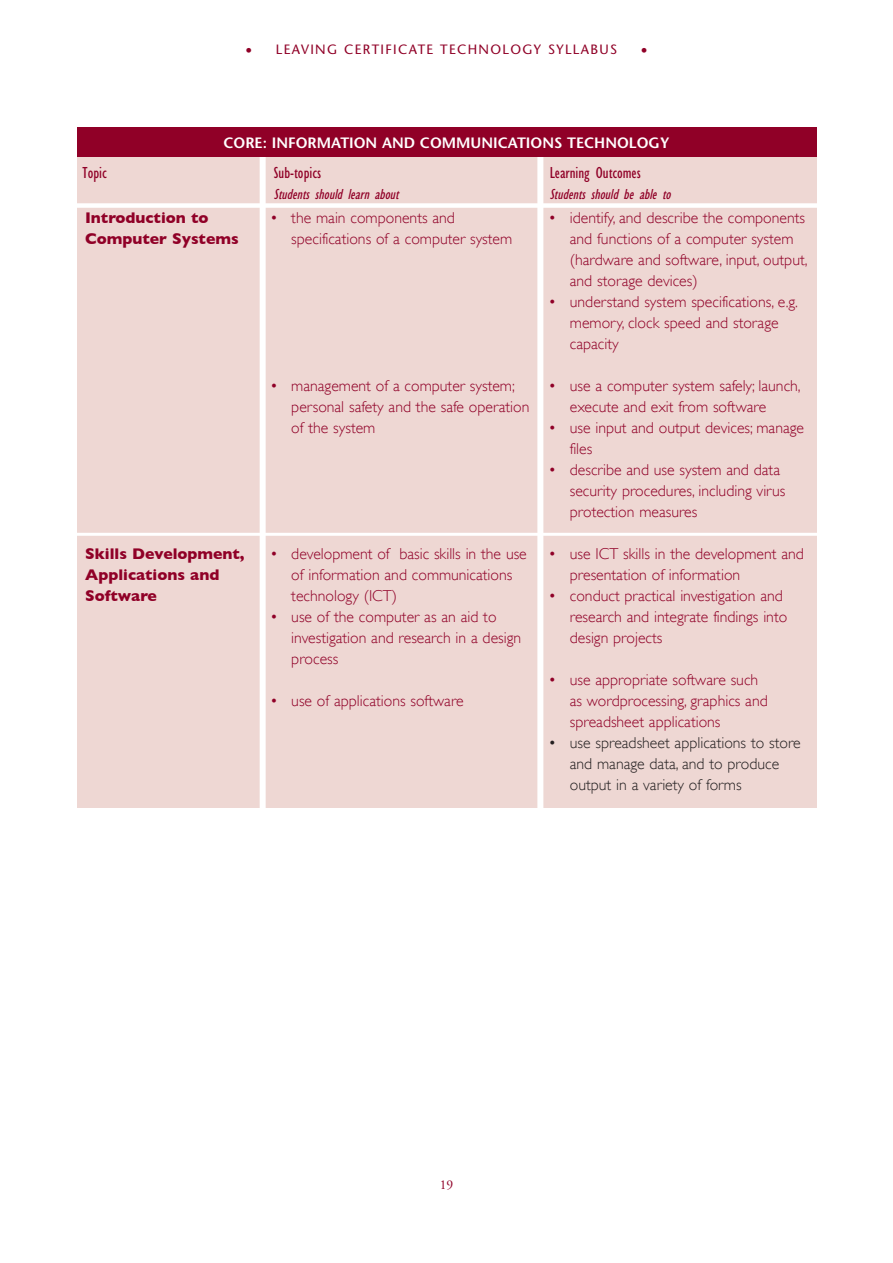
<style>
.page{position:relative;width:893px;height:1263px;background:#fff}
.page>*{position:absolute;margin:0;border:0;box-sizing:border-box;transform-origin:0 0}
.t1{font:condensed 16.5px "M Gill Sans";color:#900027}
.t2{font:300 15.75px/21px "Gill Sans";color:#900027}
.t3{font:300 15.75px/21px "Gill Sans";color:#231f20}
.t4{font:700 15.75px/21px "Gill Sans";color:#900027}
.t5{font:italic condensed 15px "M Gill Sans";color:#900027}
.t6{font:600 15px "Stone Sans";color:#fff}
.t7{font:13.5px "Stone Sans";letter-spacing:.1em;color:#900027}
.t8{font:13.5px "Adobe Garamond Pro";color:#900027}
</style>
<div class="page">
<div style="left:77px;top:128px;width:739px;height:680px;background:#eed7d3"></div>
<div style="left:260px;top:119px;width:6px;height:1024px;background:#fff"></div>
<div style="left:537px;top:119px;width:6px;height:1030px;background:#fff"></div>
<div style="left:77px;top:128px;width:739px;height:29px;background:#900027"></div>
<div style="left:67px;top:203px;width:780px;height:5px;background:#fff"></div>
<hr style="left:62px;top:533px;width:762px;height:3px;background:#fff">
<p class="t7" style="left:245px;top:44px;width:373px">• LEAVING CERTIFICATE TECHNOLOGY SYLLABUS</p>
<p class="t7" style="left:641px;top:45px;width:8px">•</p>
<p class="t6" style="left:224px;top:137px;width:447px">CORE: INFORMATION AND COMMUNICATIONS TECHNOLOGY</p>
<p class="t1" style="left:83px;top:168px;width:26px">Topic</p>
<p class="t1" style="left:274px;top:168px;width:49px">Sub-topics</p>
<p class="t1" style="left:550px;top:168px;width:93px">Learning Outcomes</p>
<p class="t5" style="left:274px;top:190px;width:126px">Students should learn about</p>
<p class="t5" style="left:550px;top:190px;width:122px">Students should be able to</p>
<p class="t4" style="left:85px;top:207px;width:155px">Introduction to<br>Computer Systems</p>
<p class="t4" style="left:85px;top:543px;width:161px">Skills Development,<br>Applications and<br>Software</p>
<p class="t2" style="left:291px;top:208px;width:222px;text-indent:-21px">• the main components and specifications of a computer system</p>
<p class="t2" style="left:291px;top:376px;width:240px;text-indent:-21px">• management of a computer system; personal safety and the safe operation of the system</p>
<p class="t2" style="left:291px;top:544px;width:237px;text-indent:-21px">• development of basic skills in the use of information and communications technology (ICT)</p>
<p class="t2" style="left:291px;top:607px;width:231px;text-indent:-21px">• use of the computer as an aid to investigation and research in a design process</p>
<p class="t2" style="left:270px;top:691px;width:195px">• use of applications software</p>
<p class="t2" style="left:570px;top:208px;width:239px;text-indent:-21px">• identify, and describe the components and functions of a computer system (hardware and software, input, output, and storage devices)</p>
<p class="t2" style="left:570px;top:292px;width:230px;text-indent:-21px">• understand system specifications, e.g. memory, clock speed and storage capacity</p>
<p class="t2" style="left:570px;top:376px;width:232px;text-indent:-21px">• use a computer system safely; launch, execute and exit from software</p>
<p class="t2" style="left:570px;top:418px;width:236px;text-indent:-21px">• use input and output devices; manage files</p>
<p class="t2" style="left:570px;top:460px;width:217px;text-indent:-21px">• describe and use system and data security procedures, including virus protection measures</p>
<p class="t2" style="left:570px;top:544px;width:235px;text-indent:-21px">• use ICT skills in the development and presentation of information</p>
<p class="t2" style="left:570px;top:586px;width:219px;text-indent:-21px">• conduct practical investigation and research and integrate findings into design projects</p>
<p class="t2" style="left:570px;top:670px;width:199px;text-indent:-21px">• use appropriate software such as wordprocessing, graphics and spreadsheet applications</p>
<p class="t3" style="left:570px;top:733px;width:232px;text-indent:-21px">• use spreadsheet applications to store and manage data, and to produce output in a variety of forms</p>
<p class="t8" style="left:440px;top:1179px;width:15px">19</p>
</div>
